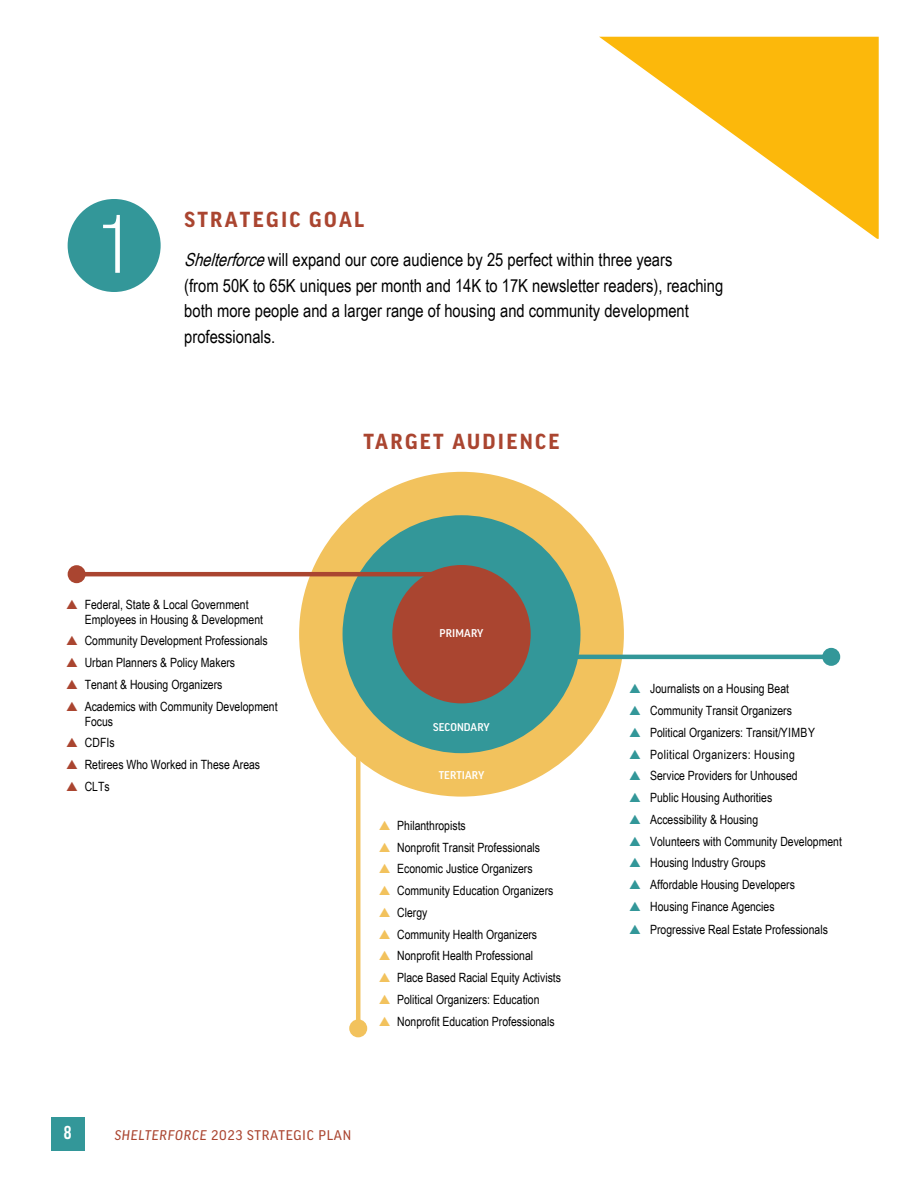
<style>
.page{position:relative;width:918px;height:1188px;background:#fff}
.page>*{position:absolute;margin:0;border:0;box-sizing:border-box;transform-origin:0 0}
.t1{font:300 79.5px "Good Pro";color:#fff}
.t2{font:700 21px "Good Pro";letter-spacing:.11em;color:#aa4530}
.t3{font:18px/25.5px "Arial Narrow";color:#000}
.t4{font:700 condensed 18px "Good Pro";color:#fff}
.t5{font:13.5px "Good Pro News";letter-spacing:.05em;color:#aa4530}
.t6{font:12.75px/21.8px "Arial Narrow";color:#000}
.t7{font:500 10.8px "Good Pro";letter-spacing:.01em;color:#fff}
.s1{font-style:italic}
</style>
<div class="page">
<svg style="left:599px;top:37px;width:280px;height:202px"></svg>
<div style="left:51px;top:1117px;width:34px;height:34px;background:#339799"></div>
<div style="left:68px;top:199px;width:93px;height:93px;background:#339799;border-radius:50%"></div>
<div style="left:299px;top:472px;width:325px;height:325px;background:#f2c25d;border-radius:50%"></div>
<div style="left:343px;top:515px;width:238px;height:238px;background:#339799;border-radius:50%"></div>
<div style="left:392px;top:565px;width:139px;height:138px;background:#aa4530;border-radius:50%"></div>
<hr style="left:77px;top:572px;width:388px;height:4px;background:#aa4530">
<div style="left:68px;top:565px;width:18px;height:18px;background:#aa4530;border-radius:50%"></div>
<hr style="left:550px;top:655px;width:281px;height:4px;background:#339799">
<div style="left:822px;top:648px;width:18px;height:18px;background:#339799;border-radius:50%"></div>
<hr style="left:356px;top:747px;width:4px;height:281px;background:#f2c25d">
<div style="left:349px;top:1019px;width:18px;height:18px;background:#f2c25d;border-radius:50%"></div>
<h1 class="t1" style="left:100px;top:199px;width:30px">1</h1>
<h2 class="t2" style="left:184px;top:208px;width:182px">STRATEGIC GOAL</h2>
<p class="t3" style="left:184px;top:247px;width:541px"><span class="s1">Shelterforce</span>will expand our core audience by 25 perfect within three years<br>(from 50K to 65K uniques per month and 14K to 17K newsletter readers), reaching both more people and a larger range of housing and community development professionals.</p>
<h2 class="t2" style="left:363px;top:429px;width:198px">TARGET AUDIENCE</h2>
<p class="t6" style="left:85px;top:596px;width:180px;line-height:15px">Federal, State &amp; Local Government<br>Employees in Housing &amp; Development</p>
<p class="t6" style="left:85px;top:630px;width:194px">Community Development Professionals Urban Planners &amp; Policy Makers<br>Tenant &amp; Housing Organizers<br>Academics with Community Development</p>
<p class="t6" style="left:85px;top:710px;width:177px">Focus<br>CDFIs<br>Retirees Who Worked in These Areas<br>CLTs</p>
<h3 class="t4" style="left:64px;top:1122px;width:9px">8</h3>
<p class="t5" style="left:115px;top:1127px;width:238px"><span class="s1">SHELTERFORCE</span> 2023 STRATEGIC PLAN</p>
<p class="t7" style="left:440px;top:627px;width:45px">PRIMARY</p>
<p class="t7" style="left:433px;top:721px;width:58px">SECONDARY</p>
<p class="t7" style="left:439px;top:769px;width:47px">TERTIARY</p>
<p class="t6" style="left:397px;top:814px;width:165px">Philanthropists<br>Nonprofit Transit Professionals<br>Economic Justice Organizers<br>Community Education Organizers<br>Clergy<br>Community Health Organizers<br>Nonprofit Health Professional<br>Place Based Racial Equity Activists<br>Political Organizers: Education<br>Nonprofit Education Professionals</p>
<p class="t6" style="left:650px;top:678px;width:193px">Journalists on a Housing Beat<br>Community Transit Organizers<br>Political Organizers: Transit/YIMBY<br>Political Organizers: Housing<br>Service Providers for Unhoused<br>Public Housing Authorities<br>Accessibility &amp; Housing<br>Volunteers with Community Development<br>Housing Industry Groups<br>Affordable Housing Developers<br>Housing Finance Agencies</p>
<p class="t6" style="left:650px;top:918px;width:179px">Progressive Real Estate Professionals</p>
</div>
